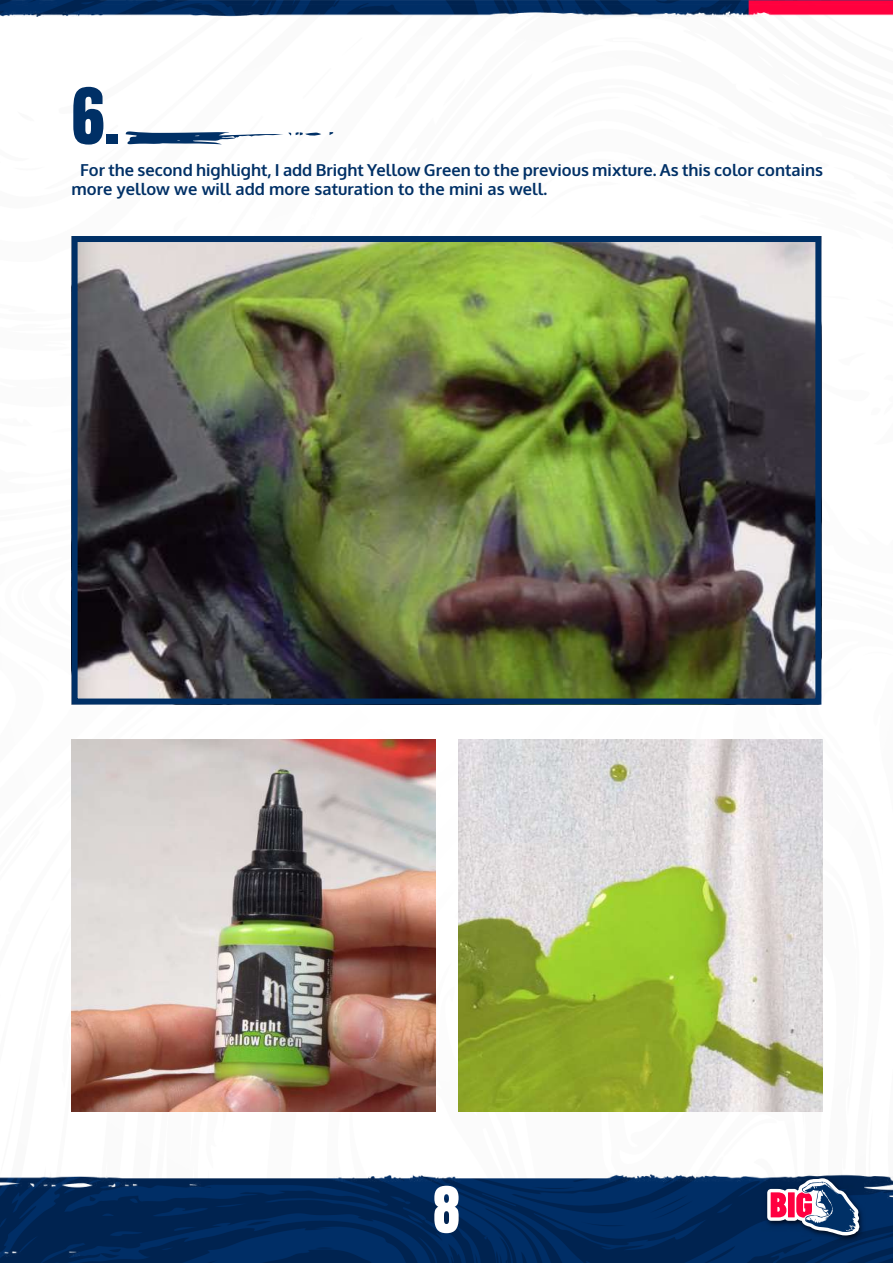
<style>
.page{position:relative;width:893px;height:1263px;background:#fff}
.page>*{position:absolute;margin:0;border:0;box-sizing:border-box;transform-origin:0 0}
.t1{font:66px "Anton";color:#003066}
.t2{font:54px "Anton";color:#fff}
.t3{font:700 16.5px/19.8px "Oxygen";color:#003066}
</style>
<div class="page">
<img style="left:0;top:0;width:893px;height:1263px">
<svg style="left:329px;top:132px;width:4px;height:3px"></svg>
<svg style="left:126px;top:131px;width:195px;height:13px"></svg>
<img style="left:79px;top:243px;width:735px;height:454px">
<div style="left:72px;top:236px;width:749px;height:468px;border:6px solid #003066"></div>
<img style="left:72px;top:739px;width:364px;height:372px">
<img style="left:458px;top:739px;width:364px;height:372px">
<img style="left:762px;top:1173px;width:105px;height:71px">
<svg style="left:767px;top:1178px;width:92px;height:57px"></svg>
<h1 class="t1" style="left:72px;top:83px;width:49px">6.</h1>
<p class="t3" style="left:72px;top:160px;width:753px;text-indent:9px">For the second highlight, I add Bright Yellow Green to the previous mixture. As this color contains more yellow we will add more saturation to the mini as well.</p>
<h2 class="t2" style="left:433px;top:1182px;width:28px">8</h2>
</div>
